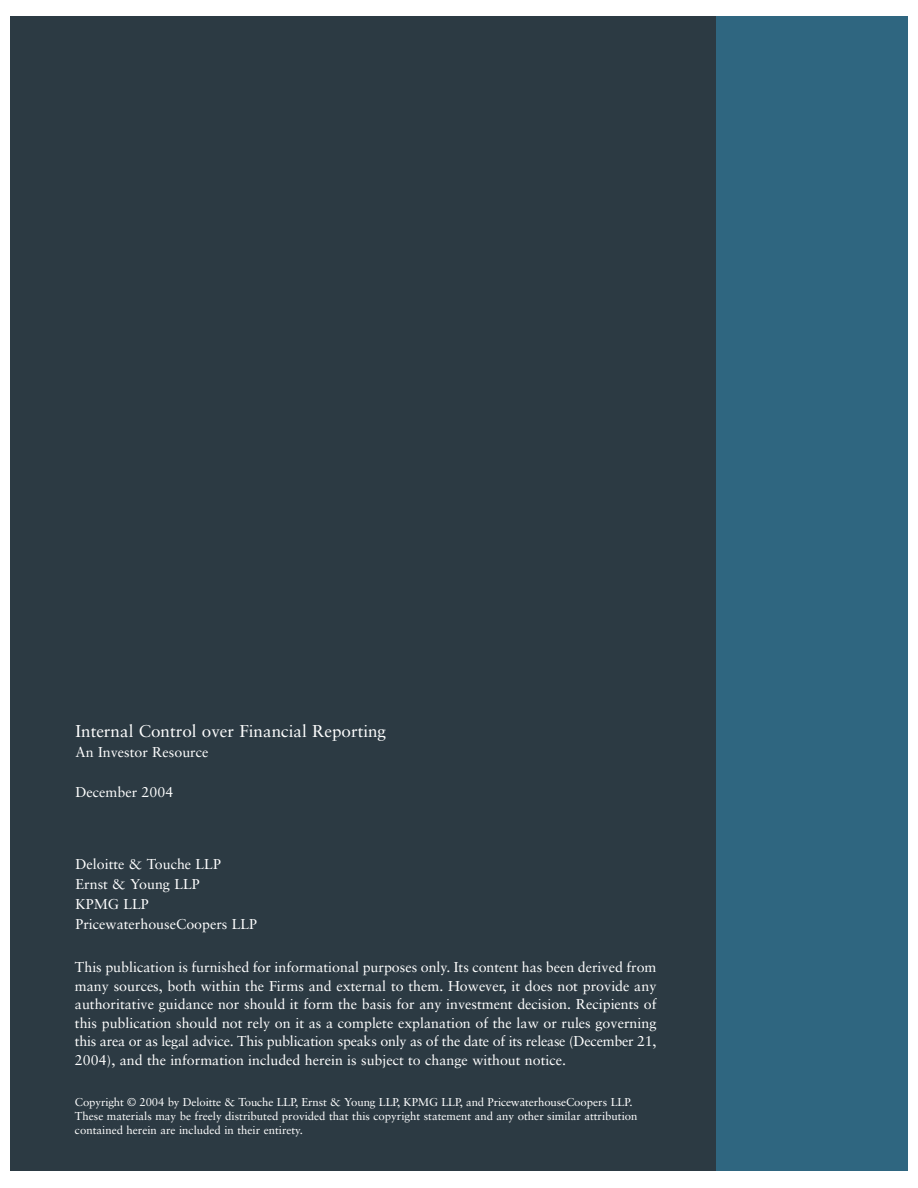
<style>
.page{position:relative;width:918px;height:1188px;background:#fff}
.page>*{position:absolute;margin:0;border:0;box-sizing:border-box;transform-origin:0 0}
.t1{font:17.1px "Sabon";color:#fff}
.t2{font:14.25px/18.6px "Sabon";color:#fff}
.t3{font:11.4px/14.2px "Sabon";color:#fff}
</style>
<div class="page">
<div style="left:715px;top:17px;width:193px;height:1154px;background:#2f6680"></div>
<div style="left:10px;top:17px;width:705px;height:1154px;background:#2c3a43"></div>
<p class="t1" style="left:76px;top:724px;width:312px">Internal Control over Financial Reporting</p>
<p class="t2" style="left:76px;top:744px;width:134px">An Investor Resource</p>
<p class="t2" style="left:76px;top:784px;width:99px">December 2004</p>
<p class="t2" style="left:76px;top:855px;width:183px;line-height:20px">Deloitte &amp; Touche LLP<br>Ernst &amp; Young LLP<br>KPMG LLP<br>PricewaterhouseCoopers LLP</p>
<p class="t2" style="left:75px;top:959px;width:583px;text-align:justify">This publication is furnished for informational purposes only. Its content has been derived from many sources, both within the Firms and external to them. However, it does not provide any authoritative guidance nor should it form the basis for any investment decision. Recipients of this publication should not rely on it as a complete explanation of the law or rules governing this area or as legal advice. This publication speaks only as of the date of its release (December 21, 2004), and the information included herein is subject to change without notice.</p>
<p class="t3" style="left:75px;top:1096px;width:564px">Copyright © 2004 by Deloitte &amp; Touche LLP, Ernst &amp; Young LLP, KPMG LLP, and PricewaterhouseCoopers LLP.<br>These materials may be freely distributed provided that this copyright statement and any other similar attribution contained herein are included in their entirety.</p>
</div>
